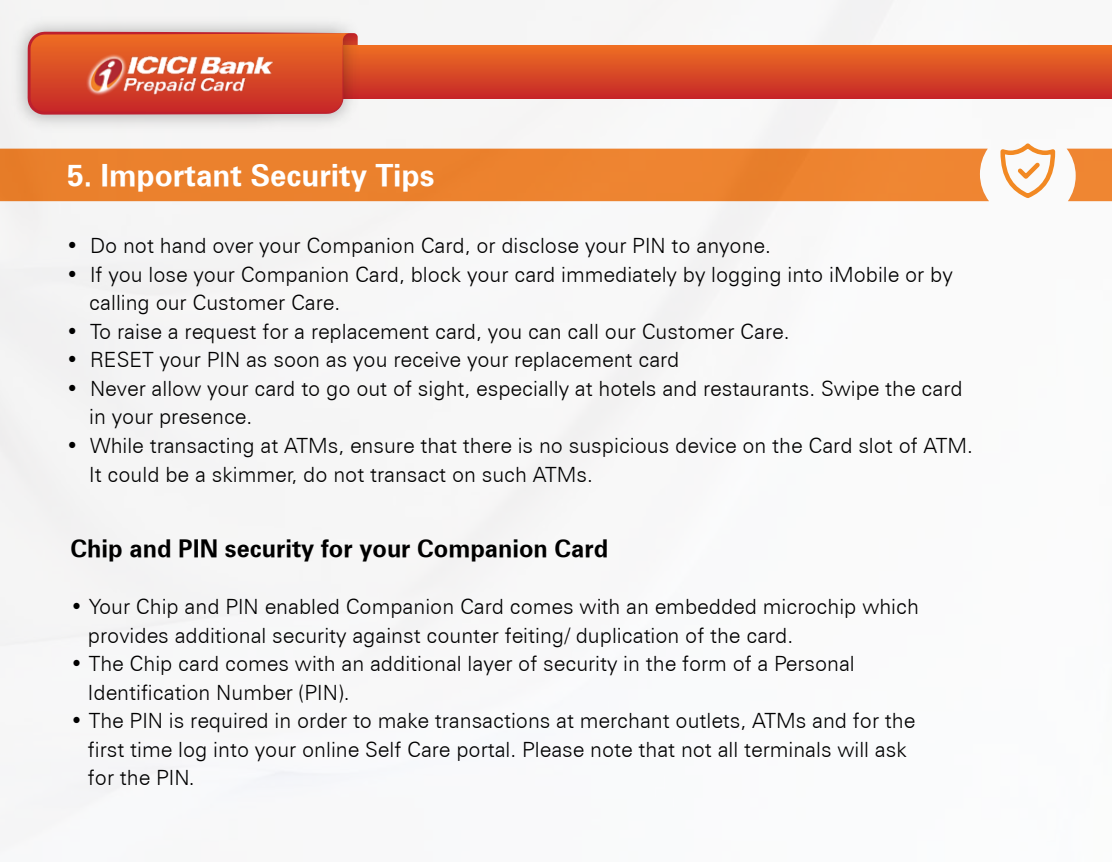
<style>
.page{position:relative;width:1112px;height:863px;background:#fff}
.page>*{position:absolute;margin:0;border:0;box-sizing:border-box;transform-origin:0 0}
.t1{font:30px "Zurich Bold BT";color:#fff}
.t2{font:24px "Zurich Bold BT";color:#000}
.t3{font:300 21px/28.5px "Zurich BT";color:#000}
</style>
<div class="page">
<img style="left:0;top:0;width:1112px;height:809px">
<svg style="left:998px;top:139px;width:59px;height:62px"></svg>
<div style="left:35px;top:46px;width:1077px;height:52px;background:linear-gradient(to bottom,#ee6f23,#c62928)"></div>
<img style="left:4px;top:9px;width:370px;height:129px">
<svg style="left:28px;top:32px;width:330px;height:83px;background:#d64c2d"></svg>
<img style="left:81px;top:50px;width:199px;height:46px">
<h1 class="t1" style="left:67px;top:157px;width:369px">5. Important Security Tips</h1>
<p class="t3" style="left:66px;top:231px;width:706px">• Do not hand over your Companion Card, or disclose your PIN to anyone.</p>
<p class="t3" style="left:89px;top:260px;width:865px;text-indent:-23px">• If you lose your Companion Card, block your card immediately by logging into iMobile or by calling our Customer Care.</p>
<p class="t3" style="left:66px;top:317px;width:725px">• To raise a request for a replacement card, you can call our Customer Care.</p>
<p class="t3" style="left:66px;top:345px;width:615px">• RESET your PIN as soon as you receive your replacement card</p>
<p class="t3" style="left:89px;top:374px;width:874px;text-indent:-23px">• Never allow your card to go out of sight, especially at hotels and restaurants. Swipe the card in your presence.</p>
<p class="t3" style="left:89px;top:431px;width:885px;text-indent:-23px">• While transacting at ATMs, ensure that there is no suspicious device on the Card slot of ATM.<br>It could be a skimmer, do not transact on such ATMs.</p>
<p class="t2" style="left:70px;top:534px;width:539px">Chip and PIN security for your Companion Card</p>
<p class="t3" style="left:88px;top:592px;width:832px;text-indent:-17px">• Your Chip and PIN enabled Companion Card comes with an embedded microchip which provides additional security against counter feiting/ duplication of the card.</p>
<p class="t3" style="left:88px;top:649px;width:768px;text-indent:-17px">• The Chip card comes with an additional layer of security in the form of a Personal<br>Identification Number (PIN).</p>
<p class="t3" style="left:88px;top:706px;width:828px;text-indent:-17px">• The PIN is required in order to make transactions at merchant outlets, ATMs and for the first time log into your online Self Care portal. Please note that not all terminals will ask for the PIN.</p>
</div>
